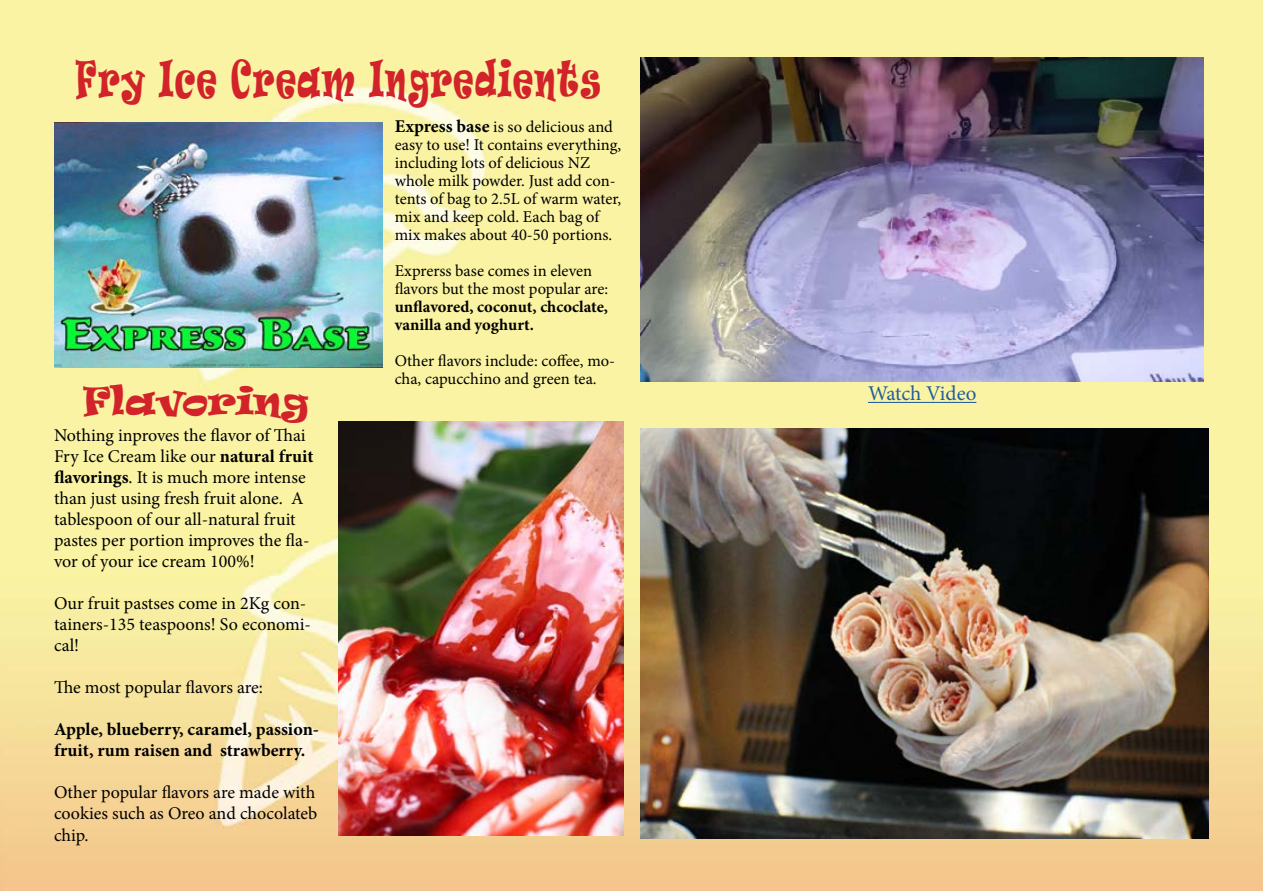
<style>
.page{position:relative;width:1263px;height:893px;background:#fff}
.page>*{position:absolute;margin:0;border:0;box-sizing:border-box;transform-origin:0 0}
.t1{font:47.25px "Ravie";letter-spacing:.075em;color:#d2232a;scale:.57 1}
.t2{font:36px "Ravie";color:#d2232a}
.t3{font:21px "Minion Pro";letter-spacing:-.005em;color:#215e9e}
.t4{font:18px/21px "Minion Pro";letter-spacing:-.005em;color:#000}
.t5{font:700 18px/21px "Minion Pro";color:#000}
.t6{font:16.5px/18px "Minion Pro";color:#000}
.t7{font:700 16.5px/18px "Minion Pro";color:#000}
.s1{font-weight:700;font-size:18px}
.s2{font-weight:700}
</style>
<div class="page">
<img style="left:0;top:0;width:1263px;height:890px">
<img style="left:54px;top:123px;width:328px;height:245px">
<img style="left:338px;top:421px;width:286px;height:415px">
<img style="left:640px;top:57px;width:564px;height:324px">
<hr style="left:868px;top:402px;width:108px;height:1px;background:#215e9e">
<img style="left:640px;top:428px;width:569px;height:411px">
<h1 class="t1" style="left:76px;top:46px;width:923px">Fry Ice Cream Ingredients</h1>
<p class="t6" style="left:395px;top:118px;width:228px"><span class="s1">Express base</span> is so delicious and easy to use! It contains everything, including lots of delicious NZ whole milk powder. Just add con&shy;tents of bag to 2.5L of warm water, mix and keep cold. Each bag of mix makes about 40-50 portions.</p>
<p class="t6" style="left:395px;top:262px;width:215px">Exprerss base comes in eleven flavors but the most popular are:</p>
<p class="t7" style="left:395px;top:298px;width:215px">unflavored, coconut, chcoclate, vanilla and yoghurt.</p>
<p class="t6" style="left:395px;top:352px;width:222px">Other flavors include: coffee, mo&shy;cha, capucchino and green tea.</p>
<h2 class="t2" style="left:83px;top:376px;width:227px">Flavoring</h2>
<p class="t4" style="left:54px;top:425px;width:261px">Nothing inproves the flavor of Thai Fry Ice Cream like our <span class="s2">natural fruit flavorings</span>. It is much more intense than just using fresh fruit alone. A tablespoon of our all-natural fruit pastes per portion improves the fla&shy;vor of your ice cream 100%!</p>
<p class="t4" style="left:54px;top:593px;width:259px">Our fruit pastses come in 2Kg con&shy;tainers-135 teaspoons! So economi&shy;cal!</p>
<p class="t4" style="left:54px;top:677px;width:211px">The most popular flavors are:</p>
<p class="t5" style="left:54px;top:719px;width:266px">Apple, blueberry, caramel, passion&shy;fruit, rum raisen and strawberry.</p>
<p class="t4" style="left:54px;top:782px;width:265px;text-align:justify">Other popular flavors are made with cookies such as Oreo and chocolateb chip.</p>
<p class="t3" style="left:868px;top:380px;width:110px">Watch Video</p>
</div>
